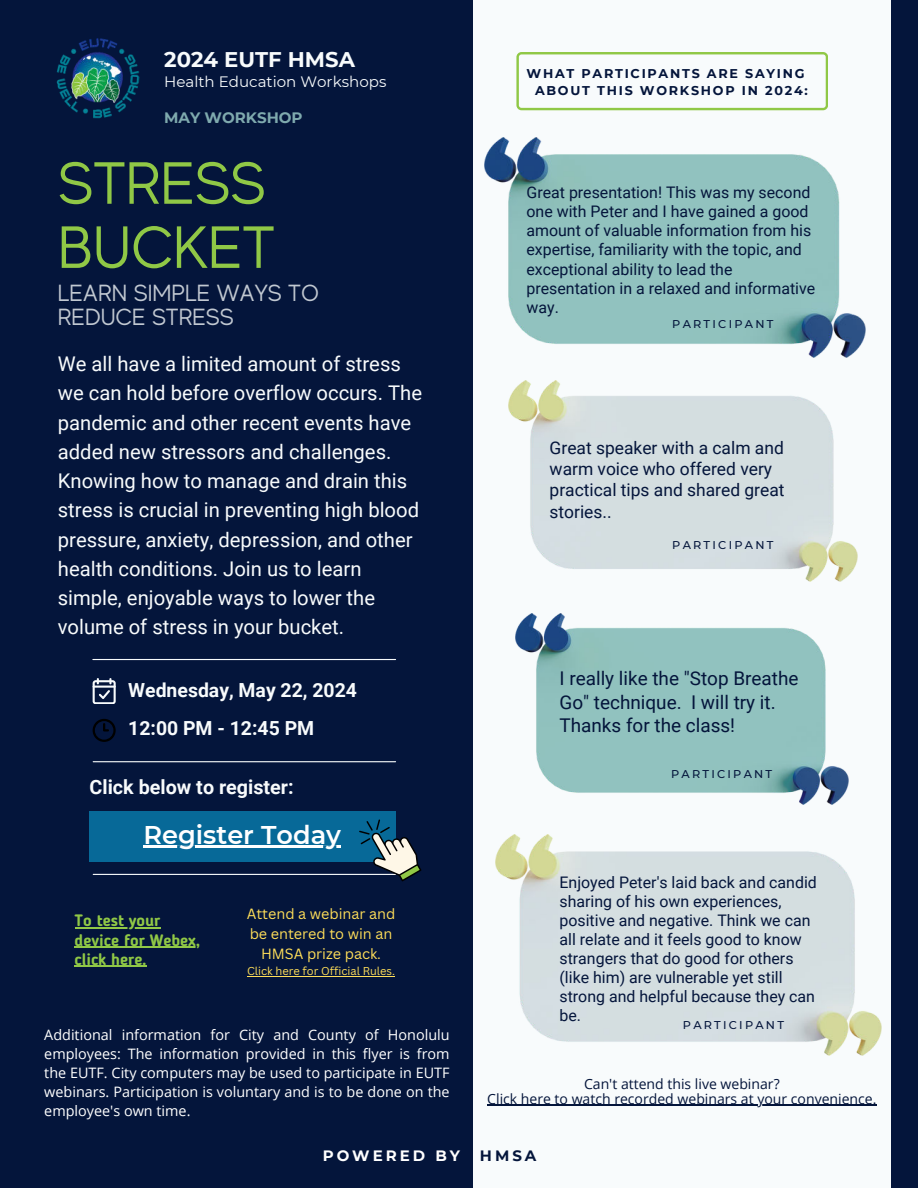
<style>
.page{position:relative;width:918px;height:1188px;background:#04153b}
.page>*{position:absolute;margin:0;border:0;box-sizing:border-box;transform-origin:0 0}
.t1{font:59.25px/64.2px "MADE Evolve Sans";color:#90c846}
.t2{font:600 25.65px "Montserrat";color:#fff}
.t3{font:23.25px/24.8px "MADE Evolve Sans";color:#c1c8d1}
.t4{font:700 21.15px "Montserrat";color:#f8fbfc}
.t5{font:20.25px/29.2px "Roboto";color:#f8fbfc}
.t6{font:700 19.8px "Roboto";color:#f8fbfc}
.t7{font:700 19.35px/37.8px "Roboto";color:#f8fbfc}
.t8{font:18.9px/23.7px "Roboto";color:#04153b}
.t9{font:17.4px/21.3px "Roboto";color:#04153b}
.t10{font:700 16.35px/19.2px "Blogger Sans";color:#90c846}
.t11{font:15.9px/19.2px "Roboto";color:#04153b}
.t12{font:15.15px "Montserrat";color:#f8fbfc}
.t13{font:700 15.15px "Montserrat";color:#7faaae}
.t14{font:700 15px "Montserrat";letter-spacing:.2em;color:#fff}
.t15{font:700 15px "Montserrat";color:#04153b}
.t16{font:14.4px/19.2px "Open Sans";color:#fff;text-align:justify}
.t17{font:14.4px/20px "Canva Sans";color:#ffde59;text-align:center}
.t18{font:14.1px/14.7px "Open Sans";color:#04153b;text-align:center}
.t19{font:700 12.75px/17px "Montserrat";letter-spacing:.14em;color:#04153b;text-align:right}
.t20{font:500 11.25px "Montserrat";letter-spacing:.2em;color:#04153b}
.t21{font:11.1px "Canva Sans";color:#ffde59}
</style>
<div class="page">
<div style="left:473px;top:0;width:417px;height:1188px;background:#f8fbfc"></div>
<svg style="left:516px;top:52px;width:312px;height:58px"></svg>
<svg style="left:93px;top:678px;width:23px;height:26px"></svg>
<svg style="left:93px;top:719px;width:22px;height:22px"></svg>
<hr style="left:93px;top:761px;width:303px;height:1px;background:#f8fbfc">
<hr style="left:93px;top:874px;width:303px;height:1px;background:#f8fbfc">
<hr style="left:93px;top:659px;width:303px;height:1px;background:#f8fbfc">
<img style="left:56px;top:38px;width:84px;height:81px">
<img style="left:484px;top:138px;width:382px;height:219px">
<img style="left:509px;top:381px;width:348px;height:200px">
<img style="left:515px;top:613px;width:333px;height:191px">
<img style="left:496px;top:835px;width:385px;height:220px">
<div style="left:90px;top:811px;width:306px;height:50px;background:#076998"></div>
<svg style="left:359px;top:819px;width:63px;height:62px"></svg>
<hr style="left:143px;top:846px;width:198px;height:2px;background:#fff">
<hr style="left:75px;top:928px;width:85px;height:1px;background:#90c846">
<hr style="left:75px;top:947px;width:125px;height:1px;background:#90c846">
<hr style="left:75px;top:966px;width:72px;height:1px;background:#90c846">
<hr style="left:487px;top:1105px;width:389px;height:1px;background:#04153b">
<hr style="left:247px;top:976px;width:148px;height:1px;background:#ffde59">
<h3 class="t4" style="left:164px;top:45px;width:192px">2024 EUTF HMSA</h3>
<p class="t12" style="left:164px;top:71px;width:224px">Health Education Workshops</p>
<p class="t13" style="left:164px;top:107px;width:140px">MAY WORKSHOP</p>
<h1 class="t1" style="left:58px;top:149px;width:218px">STRESS<br>BUCKET</h1>
<h3 class="t3" style="left:58px;top:279px;width:263px">LEARN SIMPLE WAYS TO<br>REDUCE STRESS</h3>
<p class="t5" style="left:58px;top:348px;width:366px">We all have a limited amount of stress we can hold before overflow occurs. The pandemic and other recent events have added new stressors and challenges.<br>Knowing how to manage and drain this stress is crucial in preventing high blood pressure, anxiety, depression, and other health conditions. Join us to learn simple, enjoyable ways to lower the volume of stress in your bucket.</p>
<p class="t7" style="left:128px;top:671px;width:230px">Wednesday, May 22, 2024<br>12:00 PM - 12:45 PM</p>
<p class="t6" style="left:90px;top:774px;width:206px">Click below to register:</p>
<h2 class="t2" style="left:143px;top:816px;width:199px">Register Today</h2>
<p class="t10" style="left:75px;top:911px;width:127px">To test your device for Webex, click here.</p>
<p class="t17" style="left:247px;top:904px;width:150px">Attend a webinar and be entered to win an<br>HMSA prize pack.</p>
<p class="t21" style="left:247px;top:965px;width:149px">Click here for Official Rules.</p>
<p class="t16" style="left:44px;top:1024px;width:407px">Additional information for City and County of Honolulu employees: The information provided in this flyer is from the EUTF. City computers may be used to participate in EUTF webinars. Participation is voluntary and is to be done on the employee's own time.</p>
<p class="t19" style="left:527px;top:64px;width:283px">WHAT PARTICIPANTS ARE SAYING<br>ABOUT THIS WORKSHOP IN 2024:</p>
<p class="t11" style="left:527px;top:182px;width:290px">Great presentation! This was my second one with Peter and I have gained a good amount of valuable information from his expertise, familiarity with the topic, and exceptional ability to lead the presentation in a relaxed and informative way.</p>
<p class="t20" style="left:672px;top:316px;width:103px">PARTICIPANT</p>
<p class="t9" style="left:550px;top:436px;width:236px">Great speaker with a calm and warm voice who offered very practical tips and shared great stories..</p>
<p class="t20" style="left:672px;top:538px;width:103px">PARTICIPANT</p>
<p class="t8" style="left:560px;top:666px;width:241px">I really like the "Stop Breathe<br>Go" technique. I will try it.<br>Thanks for the class!</p>
<p class="t20" style="left:671px;top:766px;width:103px">PARTICIPANT</p>
<p class="t11" style="left:560px;top:872px;width:259px">Enjoyed Peter's laid back and candid sharing of his own experiences, positive and negative. Think we can all relate and it feels good to know strangers that do good for others (like him) are vulnerable yet still strong and helpful because they can be.</p>
<p class="t20" style="left:683px;top:1017px;width:103px">PARTICIPANT</p>
<p class="t18" style="left:487px;top:1076px;width:391px">Can't attend this live webinar?<br>Click here to watch recorded webinars at your convenience.</p>
<p class="t14" style="left:323px;top:1145px;width:139px">POWERED BY</p>
<p class="t15" style="left:480px;top:1145px;width:58px">HMSA</p>
</div>
